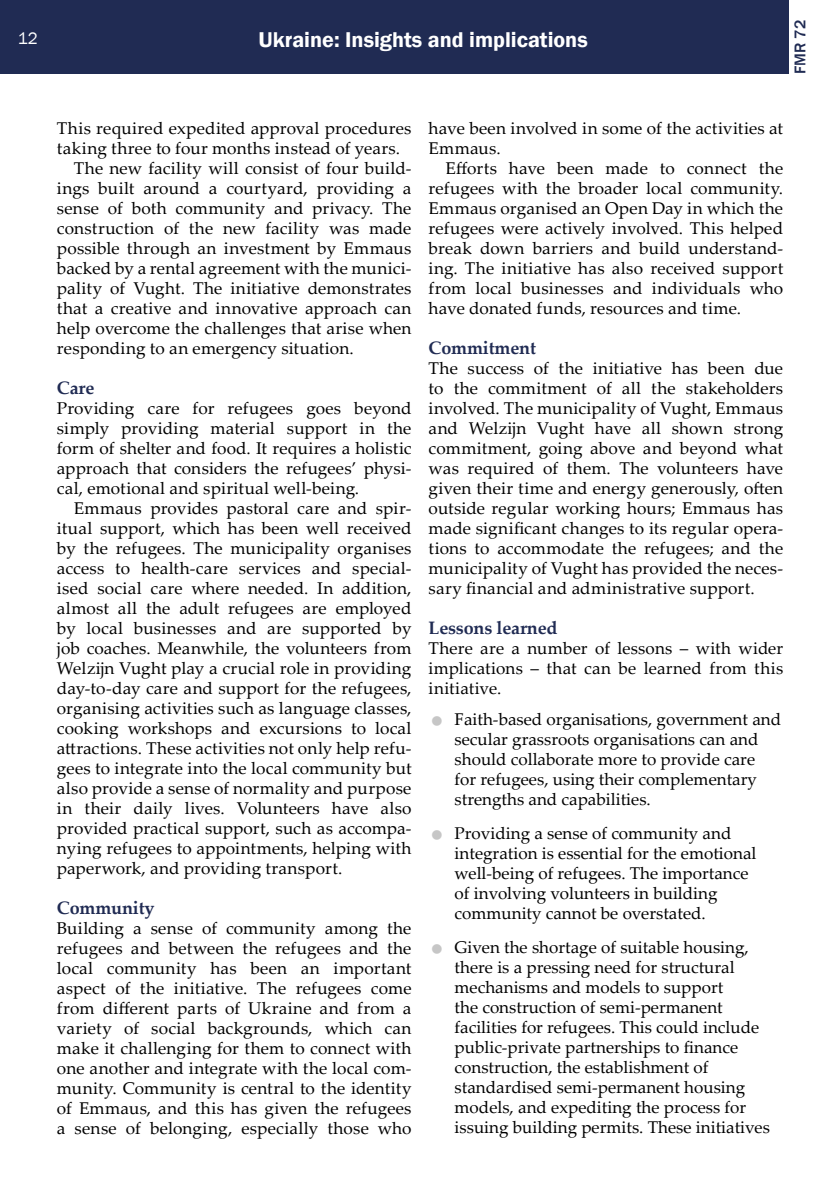
<style>
.page{position:relative;width:840px;height:1191px;background:#fff}
.page>*{position:absolute;margin:0;border:0;box-sizing:border-box;transform-origin:0 0}
.t1{font:600 22px "Franklin Gothic";color:#fff}
.t2{font:700 18px "Palatino Linotype";letter-spacing:-.01em;color:#202b53}
.t3{font:17px/20px "Palatino Linotype";color:#000;text-align:justify}
.t4{font:17px "Franklin Gothic";color:#fff}
.t5{font:500 16px "Franklin Gothic";color:#202b53}
</style>
<div class="page">
<div style="left:0;top:0;width:788px;height:74px;background:#202b53"></div>
<p class="t4" style="left:18px;top:27px;width:21px">12</p>
<p class="t1" style="left:258px;top:27px;width:330px">Ukraine: Insights and implications</p>
<p class="t5" style="left:789px;top:74px;width:55px;rotate:-90deg">FMR 72</p>
<p class="t3" style="left:57px;top:117px;width:356px">This required expedited approval procedures</p>
<p class="t3" style="left:57px;top:137px;width:344px">taking three to four months instead of years.</p>
<p class="t3" style="left:74px;top:157px;width:339px">The new facility will consist of four build-</p>
<p class="t3" style="left:57px;top:177px;width:356px">ings built around a courtyard, providing a</p>
<p class="t3" style="left:57px;top:197px;width:356px">sense of both community and privacy. The</p>
<p class="t3" style="left:57px;top:217px;width:356px">construction of the new facility was made</p>
<p class="t3" style="left:57px;top:237px;width:356px">possible through an investment by Emmaus</p>
<p class="t3" style="left:57px;top:257px;width:356px">backed by a rental agreement with the munici-</p>
<p class="t3" style="left:57px;top:277px;width:356px">pality of Vught. The initiative demonstrates</p>
<p class="t3" style="left:57px;top:297px;width:356px">that a creative and innovative approach can</p>
<p class="t3" style="left:57px;top:317px;width:356px">help overcome the challenges that arise when</p>
<p class="t3" style="left:57px;top:337px;width:298px">responding to an emergency situation.</p>
<p class="t2" style="left:57px;top:375px;width:39px">Care</p>
<p class="t3" style="left:57px;top:397px;width:356px">Providing care for refugees goes beyond simply providing material support in the form of shelter and food. It requires a holistic approach that considers the refugees’ physi&shy;cal, emotional and spiritual well-being.</p>
<p class="t3" style="left:57px;top:497px;width:356px;text-indent:17px">Emmaus provides pastoral care and spir&shy;itual support, which has been well received by the refugees. The municipality organises access to health-care services and special&shy;ised social care where needed. In addition, almost all the adult refugees are employed by local businesses and are supported by job coaches. Meanwhile, the volunteers from Welzijn Vught play a crucial role in providing day-to-day care and support for the refugees, organising activities such as language classes, cooking workshops and excursions to local attractions. These activities not only help refu&shy;gees to integrate into the local community but also provide a sense of normality and purpose in their daily lives. Volunteers have also provided practical support, such as accompa&shy;nying refugees to appointments, helping with paperwork, and providing transport.</p>
<p class="t2" style="left:57px;top:895px;width:99px">Community</p>
<p class="t3" style="left:57px;top:917px;width:356px">Building a sense of community among the refugees and between the refugees and the local community has been an important aspect of the initiative. The refugees come from different parts of Ukraine and from a variety of social backgrounds, which can make it challenging for them to connect with one another and integrate with the local com&shy;munity. Community is central to the identity of Emmaus, and this has given the refugees a sense of belonging, especially those who</p>
<p class="t3" style="left:428px;top:117px;width:356px">have been involved in some of the activities at<br>Emmaus.</p>
<p class="t3" style="left:428px;top:157px;width:356px;text-indent:17px">Efforts have been made to connect the refugees with the broader local community.<br>Emmaus organised an Open Day in which the refugees were actively involved. This helped break down barriers and build understand&shy;ing. The initiative has also received support from local businesses and individuals who have donated funds, resources and time.</p>
<p class="t2" style="left:428px;top:335px;width:109px">Commitment</p>
<p class="t3" style="left:428px;top:357px;width:356px">The success of the initiative has been due to the commitment of all the stakeholders involved. The municipality of Vught, Emmaus and Welzijn Vught have all shown strong commitment, going above and beyond what was required of them. The volunteers have given their time and energy generously, often outside regular working hours; Emmaus has made significant changes to its regular opera&shy;tions to accommodate the refugees; and the municipality of Vught has provided the neces&shy;sary financial and administrative support.</p>
<p class="t2" style="left:428px;top:615px;width:130px">Lessons learned</p>
<p class="t3" style="left:428px;top:637px;width:356px">There are a number of lessons – with wider implications – that can be learned from this initiative.</p>
<p class="t3" style="left:454px;top:709px;width:328px;text-align:left">Faith-based organisations, government and secular grassroots organisations can and should collaborate more to provide care<br>for refugees, using their complementary strengths and capabilities.</p>
<p class="t3" style="left:454px;top:823px;width:303px;text-align:left">Providing a sense of community and integration is essential for the emotional well-being of refugees. The importance of involving volunteers in building community cannot be overstated.</p>
<p class="t3" style="left:454px;top:937px;width:316px;text-align:left">Given the shortage of suitable housing, there is a pressing need for structural mechanisms and models to support<br>the construction of semi-permanent facilities for refugees. This could include public-private partnerships to finance construction, the establishment of standardised semi-permanent housing models, and expediting the process for issuing building permits. These initiatives</p>
</div>
